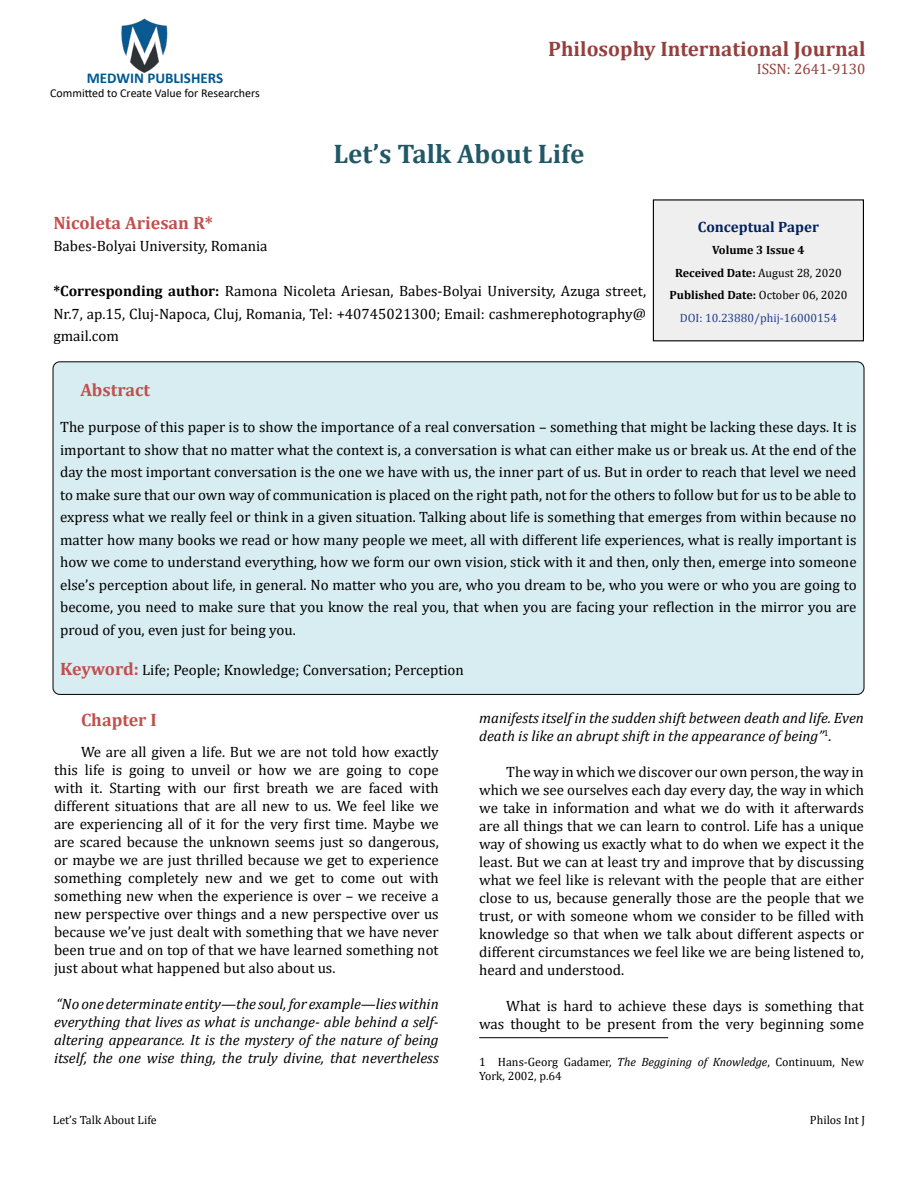
<style>
.page{position:relative;width:918px;height:1188px;background:#fff}
.page>*{position:absolute;margin:0;border:0;box-sizing:border-box;transform-origin:0 0}
.t1{font:700 27px "Cambria";color:#215868}
.t2{font:700 21px "Cambria";color:#953f3c}
.t3{font:700 18px "Cambria";color:#c0504d}
.t4{font:15px/18px "Cambria";color:#000;text-align:justify}
.t5{font:italic 15px/18px "Cambria";color:#000;text-align:justify}
.t6{font:700 15px "Calibri";color:#005991}
.t7{font:700 15px "Cambria";color:#002060}
.t8{font:15px "Cambria";color:#953f3c}
.t9{font:12px/14.4px "Cambria";color:#000}
.t10{font:700 12px/22.5px "Cambria";color:#000;text-align:center}
.t11{font:12px "Calibri";color:#000}
.s1{font-weight:700}
.s2{font-weight:400}
.s3{font-weight:400;color:#25408f}
.s4{font-weight:700;font-size:18px;color:#c0504d}
.s5{font-style:italic}
</style>
<div class="page">
<img style="left:121px;top:18px;width:47px;height:55px">
<div style="left:653px;top:200px;width:210px;height:141px;background:#efefef"></div>
<div style="left:653px;top:199px;width:211px;height:142px;border:1px solid #000"></div>
<div style="left:53px;top:362px;width:811px;height:332px;background:#d8edf2;border-radius:7px"></div>
<hr style="left:479px;top:1037px;width:189px;height:1px;background:#000">
<p class="t6" style="left:87px;top:67px;width:138px">MEDWIN PUBLISHERS</p>
<p class="t11" style="left:50px;top:85px;width:211px">Committed to Create Value for Researchers</p>
<h2 class="t2" style="left:548px;top:34px;width:319px">Philosophy International Journal</h2>
<p class="t8" style="left:757px;top:60px;width:110px">ISSN: 2641-9130</p>
<h1 class="t1" style="left:333px;top:134px;width:252px">Let’s Talk About Life</h1>
<p class="t3" style="left:53px;top:210px;width:161px">Nicoleta Ariesan R*</p>
<p class="t4" style="left:53px;top:237px;width:216px">Babes-Bolyai University, Romania</p>
<p class="t4" style="left:53px;top:280px;width:594px;line-height:22.5px"><span class="s1">*Corresponding author:</span> Ramona Nicoleta Ariesan, Babes-Bolyai University, Azuga street, Nr.7, ap.15, Cluj-Napoca, Cluj, Romania, Tel: +40745021300; Email: cashmerephotography@ gmail.com</p>
<p class="t7" style="left:698px;top:216px;width:123px">Conceptual Paper</p>
<p class="t10" style="left:669px;top:238px;width:179px">Volume 3 Issue 4<br>Received Date: <span class="s2">August 28, 2020<br></span>Published Date: <span class="s2">October 06, 2020<br></span><span class="s3">DOI: 10.23880/phij-16000154</span></p>
<p class="t3" style="left:80px;top:378px;width:71px">Abstract</p>
<p class="t4" style="left:60px;top:416px;width:798px;line-height:22.5px">The purpose of this paper is to show the importance of a real conversation – something that might be lacking these days. It is important to show that no matter what the context is, a conversation is what can either make us or break us. At the end of the day the most important conversation is the one we have with us, the inner part of us. But in order to reach that level we need to make sure that our own way of communication is placed on the right path, not for the others to follow but for us to be able to express what we really feel or think in a given situation. Talking about life is something that emerges from within because no matter how many books we read or how many people we meet, all with different life experiences, what is really important is how we come to understand everything, how we form our own vision, stick with it and then, only then, emerge into someone else’s perception about life, in general. No matter who you are, who you dream to be, who you were or who you are going to become, you need to make sure that you know the real you, that when you are facing your reflection in the mirror you are proud of you, even just for being you.</p>
<p class="t4" style="left:60px;top:661px;width:405px"><span class="s4">Keyword:</span> Life; People; Knowledge; Conversation; Perception</p>
<p class="t3" style="left:81px;top:707px;width:77px">Chapter I</p>
<p class="t4" style="left:54px;top:743px;width:386px;text-indent:27px">We are all given a life. But we are not told how exactly this life is going to unveil or how we are going to cope with it. Starting with our first breath we are faced with different situations that are all new to us. We feel like we are experiencing all of it for the very first time. Maybe we are scared because the unknown seems just so dangerous, or maybe we are just thrilled because we get to experience something completely new and we get to come out with something new when the experience is over – we receive a new perspective over things and a new perspective over us because we’ve just dealt with something that we have never been true and on top of that we have learned something not just about what happened but also about us.</p>
<p class="t5" style="left:54px;top:994px;width:386px">“No one determinate entity—the soul, for example—lies within everything that lives as what is unchange- able behind a self&shy;altering appearance. It is the mystery of the nature of being itself, the one wise thing, the truly divine, that nevertheless</p>
<p class="t5" style="left:479px;top:709px;width:386px">manifests itself in the sudden shift between death and life. Even death is like an abrupt shift in the appearance of being”<sup>1</sup>.</p>
<p class="t4" style="left:479px;top:763px;width:386px;text-indent:27px">The way in which we discover our own person, the way in which we see ourselves each day every day, the way in which we take in information and what we do with it afterwards are all things that we can learn to control. Life has a unique way of showing us exactly what to do when we expect it the least. But we can at least try and improve that by discussing what we feel like is relevant with the people that are either close to us, because generally those are the people that we trust, or with someone whom we consider to be filled with knowledge so that when we talk about different aspects or different circumstances we feel like we are being listened to, heard and understood.</p>
<p class="t4" style="left:479px;top:997px;width:386px;text-align:right">What is hard to achieve these days is something that was thought to be present from the very beginning some</p>
<p class="t9" style="left:479px;top:1054px;width:386px">1 Hans-Georg Gadamer, <span class="s5">The Beggining of Knowledge</span>, Continuum, New<br>York, 2002, p.64</p>
<p class="t9" style="left:53px;top:1113px;width:105px">Let’s Talk About Life</p>
<p class="t9" style="left:810px;top:1113px;width:57px">Philos Int J</p>
</div>
